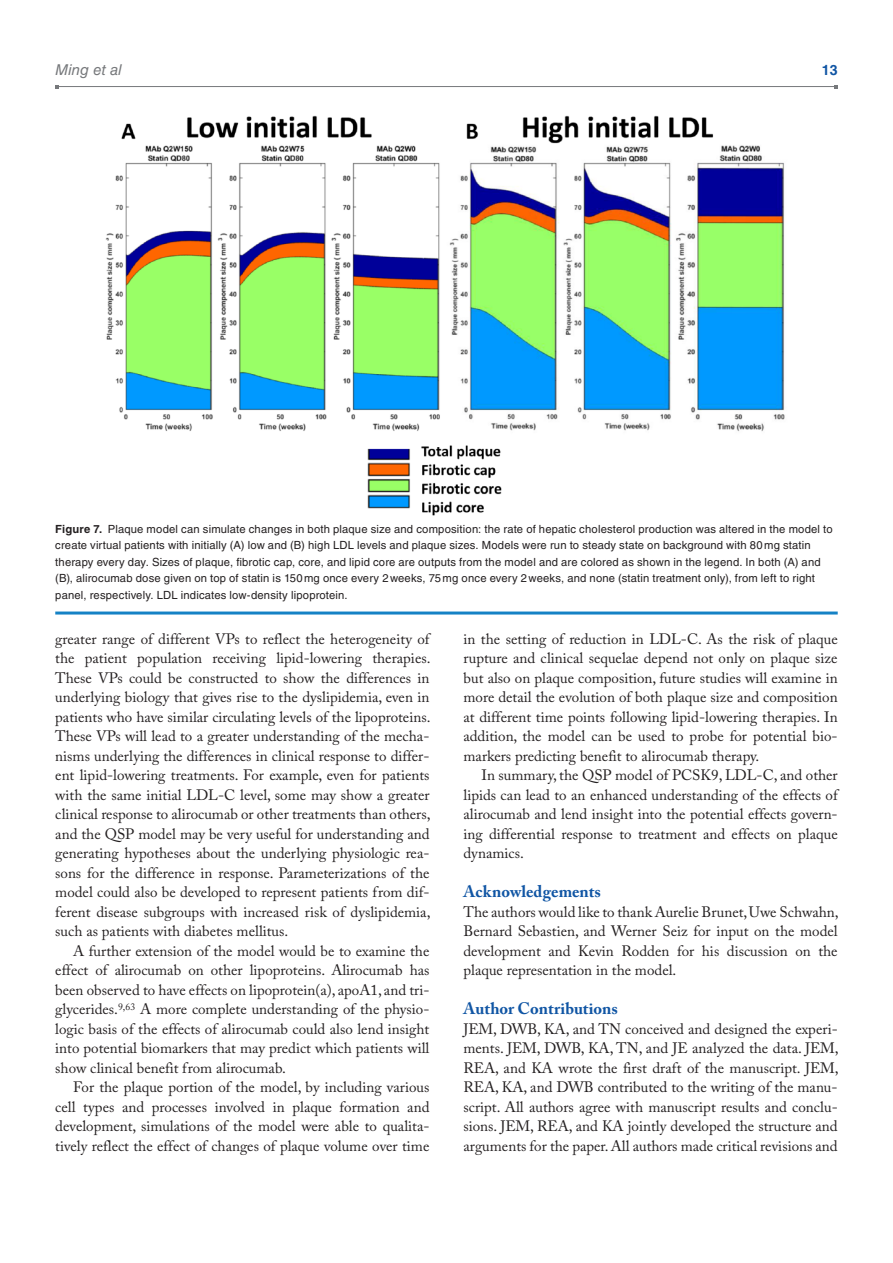
<style>
.page{position:relative;width:893px;height:1263px;background:#fff}
.page>*{position:absolute;margin:0;border:0;box-sizing:border-box;transform-origin:0 0}
.t1{font:700 16.5px "Adobe Caslon Pro";letter-spacing:.005em;color:#1055a4}
.t2{font:15px/19.5px "Adobe Caslon Pro";color:#231f20;text-align:justify}
.t3{font:italic 15px "Helvetica LT Std";color:#76787b}
.t4{font:700 14.25px "Helvetica LT Std";color:#1055a4}
.t5{font:11.25px/16.5px "Helvetica LT Std";letter-spacing:.015em;color:#231f20}
.s1{font-weight:700}
</style>
<div class="page">
<hr style="left:57px;top:86px;width:779px;height:1px;background:#76787b">
<hr style="left:55px;top:611px;width:783px;height:3px;background:#1582c5">
<img style="left:105px;top:115px;width:680px;height:401px">
<p class="t3" style="left:55px;top:61px;width:68px">Ming et al</p>
<p class="t4" style="left:822px;top:61px;width:17px">13</p>
<p class="t5" style="left:55px;top:520px;width:779px"><span class="s1">Figure 7.</span> Plaque model can simulate changes in both plaque size and composition: the rate of hepatic cholesterol production was altered in the model to create virtual patients with initially (A) low and (B) high LDL levels and plaque sizes. Models were run to steady state on background with 80mg statin therapy every day. Sizes of plaque, fibrotic cap, core, and lipid core are outputs from the model and are colored as shown in the legend. In both (A) and (B), alirocumab dose given on top of statin is 150mg once every 2weeks, 75mg once every 2weeks, and none (statin treatment only), from left to right panel, respectively. LDL indicates low-density lipoprotein.</p>
<p class="t2" style="left:55px;top:629px;width:377px">greater range of different VPs to reflect the heterogeneity of the patient population receiving lipid-lowering therapies.<br>These VPs could be constructed to show the differences in underlying biology that gives rise to the dyslipidemia, even in patients who have similar circulating levels of the lipoproteins.<br>These VPs will lead to a greater understanding of the mecha&shy;nisms underlying the differences in clinical response to differ&shy;ent lipid-lowering treatments. For example, even for patients with the same initial LDL-C level, some may show a greater clinical response to alirocumab or other treatments than others, and the QSP model may be very useful for understanding and generating hypotheses about the underlying physiologic rea&shy;sons for the difference in response. Parameterizations of the model could also be developed to represent patients from dif&shy;ferent disease subgroups with increased risk of dyslipidemia, such as patients with diabetes mellitus.</p>
<p class="t2" style="left:55px;top:941px;width:376px;text-indent:18px">A further extension of the model would be to examine the effect of alirocumab on other lipoproteins. Alirocumab has been observed to have effects on lipoprotein(a), apoA1, and tri&shy;glycerides.<sup>9,63</sup> A more complete understanding of the physio&shy;logic basis of the effects of alirocumab could also lend insight into potential biomarkers that may predict which patients will show clinical benefit from alirocumab.</p>
<p class="t2" style="left:55px;top:1077px;width:376px;text-indent:18px">For the plaque portion of the model, by including various cell types and processes involved in plaque formation and development, simulations of the model were able to qualita&shy;tively reflect the effect of changes of plaque volume over time</p>
<p class="t2" style="left:463px;top:629px;width:376px">in the setting of reduction in LDL-C. As the risk of plaque rupture and clinical sequelae depend not only on plaque size but also on plaque composition, future studies will examine in more detail the evolution of both plaque size and composition at different time points following lipid-lowering therapies. In addition, the model can be used to probe for potential bio&shy;markers predicting benefit to alirocumab therapy.</p>
<p class="t2" style="left:463px;top:765px;width:376px;text-indent:18px">In summary, the QSP model of PCSK9, LDL-C, and other lipids can lead to an enhanced understanding of the effects of alirocumab and lend insight into the potential effects govern&shy;ing differential response to treatment and effects on plaque dynamics.</p>
<p class="t1" style="left:463px;top:882px;width:139px">Acknowledgements</p>
<p class="t2" style="left:463px;top:902px;width:377px">The authors would like to thank Aurelie Brunet, Uwe Schwahn, Bernard Sebastien, and Werner Seiz for input on the model development and Kevin Rodden for his discussion on the plaque representation in the model.</p>
<p class="t1" style="left:463px;top:999px;width:156px">Author Contributions</p>
<p class="t2" style="left:463px;top:1019px;width:377px">JEM, DWB, KA, and TN conceived and designed the experi&shy;ments. JEM, DWB, KA, TN, and JE analyzed the data. JEM, REA, and KA wrote the first draft of the manuscript. JEM, REA, KA, and DWB contributed to the writing of the manu&shy;script. All authors agree with manuscript results and conclu&shy;sions. JEM, REA, and KA jointly developed the structure and arguments for the paper. All authors made critical revisions and</p>
</div>
